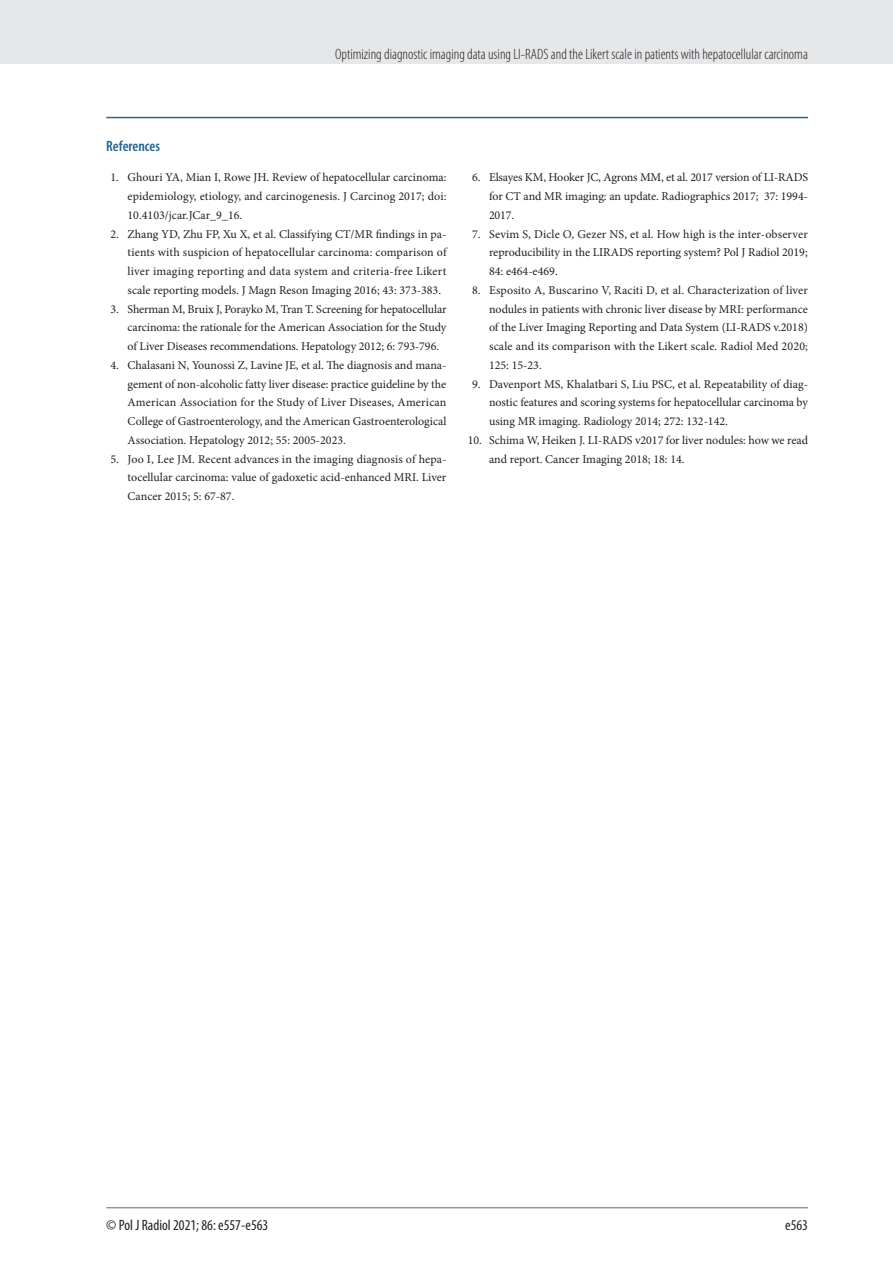
<style>
.page{position:relative;width:893px;height:1263px;background:#fff}
.page>*{position:absolute;margin:0;border:0;box-sizing:border-box;transform-origin:0 0}
.t1{font:300 condensed 15px "Myriad Pro";color:#231f20}
.t2{font:condensed 15px "Myriad Pro";color:#231f20}
.Pism{font:600 condensed 15px "Myriad Pro";color:#24648f}
.pismiennictwo_10{font:12px/18.8px "Minion Pro";color:#231f20;text-align:justify}
</style>
<div class="page">
<div style="left:0;top:0;width:893px;height:64px;background:#e6e7e9"></div>
<hr style="left:106px;top:1207px;width:702px;height:1px;background:#939598">
<hr style="left:106px;top:117px;width:702px;height:1px;background:#24648f">
<p class="Pism" style="left:106px;top:137px;width:55px">References</p>
<p class="t1" style="left:335px;top:45px;width:474px">Optimizing diagnostic imaging data using LI-RADS and the Likert scale in patients with hepatocellular carcinoma</p>
<p class="pismiennictwo_10" style="left:128px;top:168px;width:320px;text-indent:-17px">1. Ghouri YA, Mian I, Rowe JH. Review of hepatocellular carcinoma: epidemiology, etiology, and carcinogenesis. J Carcinog 2017; doi:<br>10.4103/jcar.JCar_9_16.</p>
<p class="pismiennictwo_10" style="left:128px;top:224px;width:320px;text-indent:-17px">2. Zhang YD, Zhu FP, Xu X, et al. Classifying CT/MR findings in pa&shy;tients with suspicion of hepatocellular carcinoma: comparison of liver imaging reporting and data system and criteria-free Likert scale reporting models. J Magn Reson Imaging 2016; 43: 373-383.</p>
<p class="pismiennictwo_10" style="left:128px;top:299px;width:320px;text-indent:-17px">3. Sherman M, Bruix J, Porayko M, Tran T. Screening for hepatocellular carcinoma: the rationale for the American Association for the Study of Liver Diseases recommendations. Hepatology 2012; 6: 793-796.</p>
<p class="pismiennictwo_10" style="left:128px;top:356px;width:320px;text-indent:-17px">4. Chalasani N, Younossi Z, Lavine JE, et al. The diagnosis and mana&shy;gement of non-alcoholic fatty liver disease: practice guideline by the American Association for the Study of Liver Diseases, American College of Gastroenterology, and the American Gastroenterological Association. Hepatology 2012; 55: 2005-2023.</p>
<p class="pismiennictwo_10" style="left:128px;top:449px;width:320px;text-indent:-17px">5. Joo I, Lee JM. Recent advances in the imaging diagnosis of hepa&shy;tocellular carcinoma: value of gadoxetic acid-enhanced MRI. Liver Cancer 2015; 5: 67-87.</p>
<p class="pismiennictwo_10" style="left:489px;top:168px;width:321px;text-indent:-17px">6. Elsayes KM, Hooker JC, Agrons MM, et al. 2017 version of LI-RADS for CT and MR imaging: an update. Radiographics 2017; 37: 1994- 2017.</p>
<p class="pismiennictwo_10" style="left:489px;top:224px;width:320px;text-indent:-17px">7. Sevim S, Dicle O, Gezer NS, et al. How high is the inter-observer reproducibility in the LIRADS reporting system? Pol J Radiol 2019; 84: e464-e469.</p>
<p class="pismiennictwo_10" style="left:489px;top:281px;width:320px;text-indent:-17px">8. Esposito A, Buscarino V, Raciti D, et al. Characterization of liver nodules in patients with chronic liver disease by MRI: performance of the Liver Imaging Reporting and Data System (LI-RADS v.2018) scale and its comparison with the Likert scale. Radiol Med 2020; 125: 15-23.</p>
<p class="pismiennictwo_10" style="left:489px;top:374px;width:320px;text-indent:-17px">9. Davenport MS, Khalatbari S, Liu PSC, et al. Repeatability of diag&shy;nostic features and scoring systems for hepatocellular carcinoma by using MR imaging. Radiology 2014; 272: 132-142.</p>
<p class="pismiennictwo_10" style="left:489px;top:431px;width:321px;text-indent:-21px">10. Schima W, Heiken J. LI-RADS v2017 for liver nodules: how we read and report. Cancer Imaging 2018; 18: 14.</p>
<p class="t2" style="left:106px;top:1216px;width:164px">© Pol J Radiol 2021; 86: e557-e563</p>
<p class="t2" style="left:785px;top:1216px;width:24px">e563</p>
</div>
